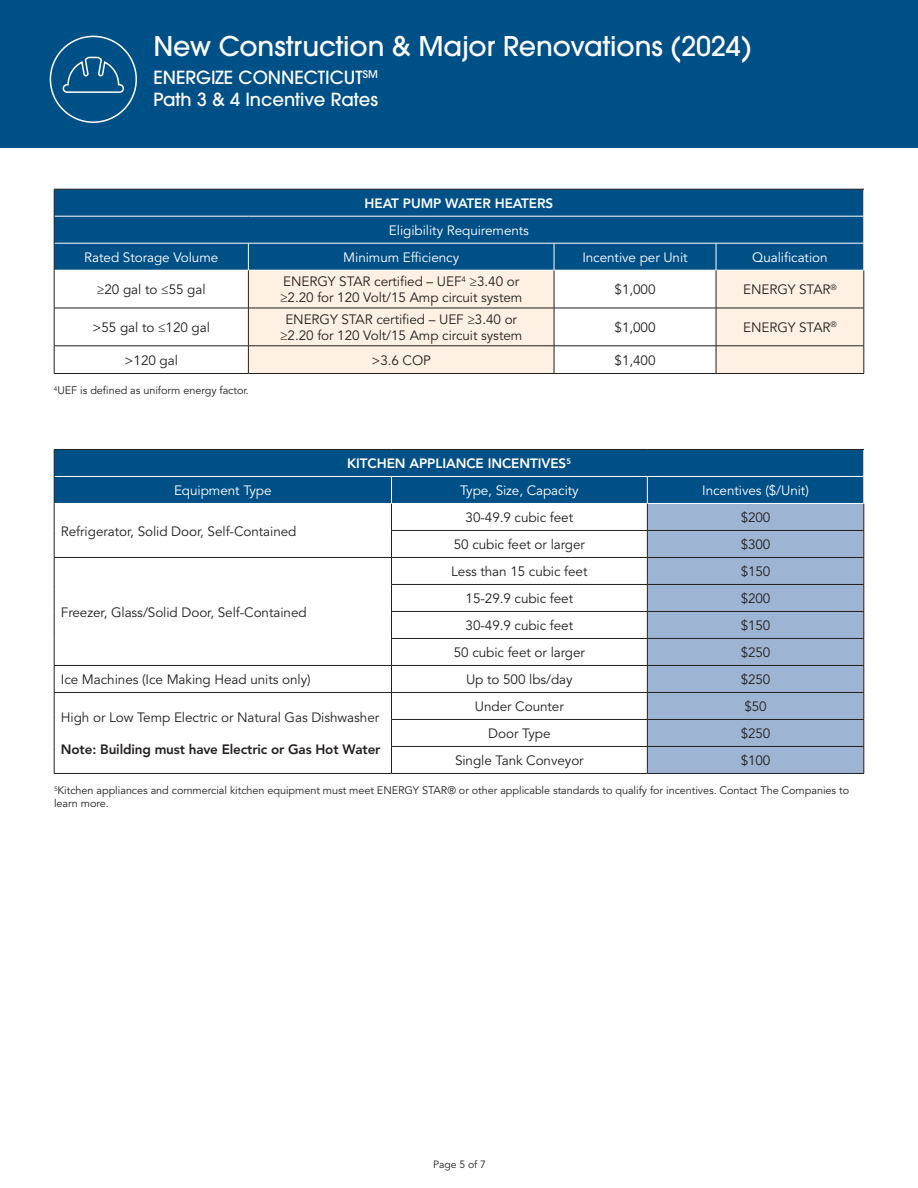
<style>
.page{position:relative;width:918px;height:1188px;background:#fff}
.page>*{position:absolute;margin:0;border:0;box-sizing:border-box;transform-origin:0 0}
.t1{font:500 27px "ITC Avant Garde Pro";letter-spacing:-.005em;color:#fff}
.t2{font:500 18px/21.6px "ITC Avant Garde Pro";color:#fff}
.t3{font:13.5px "Avenir LT Std";letter-spacing:-.005em;color:#231f20}
.Table_Header_-_Style{font:13.5px "Avenir LT Std";letter-spacing:-.005em;color:#fff}
.Table_Header_-_Style-2{font:800 13.5px "Avenir LT Std";letter-spacing:-.005em;color:#fff}
.t4{font:800 13.5px "Avenir LT Std";letter-spacing:-.01em;color:#231f20}
.Footnote_-_Style{font:10.8px/13px "Avenir LT Std";letter-spacing:-.005em;color:#231f20}
.t5{font:10.5px "Avenir LT Std";letter-spacing:-.005em;color:#231f20}
</style>
<div class="page">
<div style="left:0;top:0;width:918px;height:148px;background:#005088"></div>
<div style="left:50px;top:36px;width:87px;height:87px;border:2px solid #fff;border-radius:50%"></div>
<svg style="left:62px;top:56px;width:62px;height:37px"></svg>
<div style="left:55px;top:190px;width:809px;height:80px;background:#005088"></div>
<svg style="left:55px;top:271px;width:193px;height:102px"></svg>
<svg style="left:249px;top:271px;width:615px;height:102px;fill:#fef0e2"></svg>
<hr style="left:54px;top:216px;width:194px;height:1px;background:#fff">
<hr style="left:248px;top:216px;width:306px;height:1px;background:#fff">
<hr style="left:554px;top:216px;width:162px;height:1px;background:#fff">
<hr style="left:716px;top:216px;width:148px;height:1px;background:#fff">
<hr style="left:54px;top:243px;width:194px;height:1px;background:#fff">
<hr style="left:248px;top:243px;width:306px;height:1px;background:#fff">
<svg style="left:248px;top:243px;width:1px;height:27px"></svg>
<hr style="left:554px;top:243px;width:162px;height:1px;background:#fff">
<svg style="left:554px;top:243px;width:1px;height:27px"></svg>
<hr style="left:716px;top:243px;width:148px;height:1px;background:#fff">
<svg style="left:716px;top:243px;width:1px;height:27px"></svg>
<hr style="left:248px;top:270px;width:1px;height:38px;background:#231f20">
<hr style="left:554px;top:270px;width:1px;height:38px;background:#231f20">
<hr style="left:716px;top:270px;width:1px;height:38px;background:#231f20">
<hr style="left:864px;top:270px;width:1px;height:38px;background:#231f20">
<hr style="left:54px;top:308px;width:194px;height:1px;background:#231f20">
<hr style="left:248px;top:308px;width:306px;height:1px;background:#231f20">
<hr style="left:248px;top:308px;width:1px;height:38px;background:#231f20">
<hr style="left:554px;top:308px;width:162px;height:1px;background:#231f20">
<hr style="left:554px;top:308px;width:1px;height:38px;background:#231f20">
<hr style="left:716px;top:308px;width:148px;height:1px;background:#231f20">
<hr style="left:716px;top:308px;width:1px;height:38px;background:#231f20">
<hr style="left:864px;top:308px;width:1px;height:38px;background:#231f20">
<hr style="left:54px;top:346px;width:194px;height:1px;background:#231f20">
<hr style="left:248px;top:346px;width:306px;height:1px;background:#231f20">
<svg style="left:248px;top:346px;width:1px;height:27px"></svg>
<hr style="left:554px;top:346px;width:162px;height:1px;background:#231f20">
<svg style="left:554px;top:346px;width:1px;height:27px"></svg>
<hr style="left:716px;top:346px;width:148px;height:1px;background:#231f20">
<svg style="left:716px;top:346px;width:1px;height:27px"></svg>
<svg style="left:864px;top:346px;width:1px;height:27px"></svg>
<hr style="left:54px;top:373px;width:194px;height:1px;background:#231f20">
<hr style="left:248px;top:373px;width:306px;height:1px;background:#231f20">
<hr style="left:554px;top:373px;width:162px;height:1px;background:#231f20">
<hr style="left:716px;top:373px;width:148px;height:1px;background:#231f20">
<hr style="left:54px;top:189px;width:194px;height:1px;background:#231f20">
<hr style="left:248px;top:189px;width:306px;height:1px;background:#231f20">
<hr style="left:554px;top:189px;width:162px;height:1px;background:#231f20">
<hr style="left:716px;top:189px;width:148px;height:1px;background:#231f20">
<svg style="left:54px;top:189px;width:1px;height:81px"></svg>
<hr style="left:54px;top:270px;width:1px;height:38px;background:#231f20">
<hr style="left:54px;top:308px;width:1px;height:38px;background:#231f20">
<svg style="left:54px;top:346px;width:1px;height:27px"></svg>
<div style="left:55px;top:450px;width:809px;height:53px;background:#005088"></div>
<div style="left:648px;top:504px;width:216px;height:269px;background:#9db4d2"></div>
<hr style="left:54px;top:476px;width:338px;height:1px;background:#fff">
<hr style="left:392px;top:476px;width:255px;height:1px;background:#fff">
<hr style="left:647px;top:476px;width:217px;height:1px;background:#fff">
<hr style="left:391px;top:530px;width:256px;height:1px;background:#231f20">
<hr style="left:647px;top:530px;width:217px;height:1px;background:#231f20">
<hr style="left:54px;top:557px;width:338px;height:1px;background:#231f20">
<hr style="left:392px;top:557px;width:255px;height:1px;background:#231f20">
<hr style="left:647px;top:557px;width:217px;height:1px;background:#231f20">
<hr style="left:391px;top:584px;width:256px;height:1px;background:#231f20">
<hr style="left:647px;top:584px;width:217px;height:1px;background:#231f20">
<hr style="left:391px;top:611px;width:256px;height:1px;background:#231f20">
<hr style="left:647px;top:611px;width:217px;height:1px;background:#231f20">
<hr style="left:391px;top:638px;width:256px;height:1px;background:#231f20">
<hr style="left:647px;top:638px;width:217px;height:1px;background:#231f20">
<hr style="left:54px;top:665px;width:338px;height:1px;background:#231f20">
<hr style="left:392px;top:665px;width:255px;height:1px;background:#231f20">
<hr style="left:647px;top:665px;width:217px;height:1px;background:#231f20">
<hr style="left:54px;top:692px;width:338px;height:1px;background:#231f20">
<hr style="left:392px;top:692px;width:255px;height:1px;background:#231f20">
<hr style="left:647px;top:692px;width:217px;height:1px;background:#231f20">
<hr style="left:391px;top:719px;width:256px;height:1px;background:#231f20">
<hr style="left:647px;top:719px;width:217px;height:1px;background:#231f20">
<hr style="left:391px;top:746px;width:256px;height:1px;background:#231f20">
<svg style="left:391px;top:477px;width:1px;height:296px"></svg>
<hr style="left:647px;top:746px;width:217px;height:1px;background:#231f20">
<svg style="left:647px;top:477px;width:1px;height:296px"></svg>
<svg style="left:864px;top:503px;width:1px;height:270px"></svg>
<hr style="left:54px;top:773px;width:338px;height:1px;background:#231f20">
<hr style="left:392px;top:773px;width:255px;height:1px;background:#231f20">
<hr style="left:647px;top:773px;width:217px;height:1px;background:#231f20">
<hr style="left:54px;top:449px;width:338px;height:1px;background:#231f20">
<hr style="left:392px;top:449px;width:255px;height:1px;background:#231f20">
<hr style="left:647px;top:449px;width:217px;height:1px;background:#231f20">
<svg style="left:54px;top:450px;width:1px;height:323px"></svg>
<h1 class="t1" style="left:153px;top:29px;width:600px">New Construction &amp; Major Renovations (2024)</h1>
<h2 class="t2" style="left:153px;top:66px;width:226px">ENERGIZE CONNECTICUT<sup>SM<br></sup>Path 3 &amp; 4 Incentive Rates</h2>
<p class="Table_Header_-_Style-2" style="left:365px;top:195px;width:190px">HEAT PUMP WATER HEATERS</p>
<p class="Table_Header_-_Style" style="left:389px;top:222px;width:142px">Eligibility Requirements</p>
<p class="Table_Header_-_Style" style="left:84px;top:249px;width:135px">Rated Storage Volume</p>
<p class="Table_Header_-_Style" style="left:343px;top:249px;width:117px">Minimum Efficiency</p>
<p class="Table_Header_-_Style" style="left:582px;top:249px;width:107px">Incentive per Unit</p>
<p class="Table_Header_-_Style" style="left:752px;top:249px;width:77px">Qualification</p>
<p class="t3" style="left:97px;top:282px;width:110px">≥20 gal to ≤55 gal</p>
<p class="t3" style="left:283px;top:274px;width:238px">ENERGY STAR certified – UEF<sup>4</sup> ≥3.40 or</p>
<p class="t3" style="left:280px;top:290px;width:244px">≥2.20 for 120 Volt/15 Amp circuit system</p>
<p class="t3" style="left:615px;top:282px;width:42px">$1,000</p>
<p class="t3" style="left:743px;top:282px;width:95px">ENERGY STAR<sup>®</sup></p>
<p class="t3" style="left:93px;top:320px;width:119px">&gt;55 gal to ≤120 gal</p>
<p class="t3" style="left:285px;top:311px;width:233px">ENERGY STAR certified – UEF ≥3.40 or</p>
<p class="t3" style="left:280px;top:328px;width:244px">≥2.20 for 120 Volt/15 Amp circuit system</p>
<p class="t3" style="left:615px;top:320px;width:42px">$1,000</p>
<p class="t3" style="left:743px;top:320px;width:95px">ENERGY STAR<sup>®</sup></p>
<p class="t3" style="left:125px;top:352px;width:55px">&gt;120 gal</p>
<p class="t3" style="left:371px;top:352px;width:61px">&gt;3.6 COP</p>
<p class="t3" style="left:615px;top:352px;width:42px">$1,400</p>
<p class="Footnote_-_Style" style="left:54px;top:384px;width:196px"><sup>4</sup>UEF is defined as uniform energy factor.</p>
<p class="Table_Header_-_Style-2" style="left:347px;top:455px;width:225px">KITCHEN APPLIANCE INCENTIVES<sup>5</sup></p>
<p class="Table_Header_-_Style" style="left:174px;top:483px;width:99px">Equipment Type</p>
<p class="Table_Header_-_Style" style="left:460px;top:483px;width:120px">Type, Size, Capacity</p>
<p class="Table_Header_-_Style" style="left:702px;top:483px;width:108px">Incentives ($/Unit)</p>
<p class="t3" style="left:61px;top:523px;width:237px">Refrigerator, Solid Door, Self-Contained</p>
<p class="t3" style="left:466px;top:510px;width:109px">30-49.9 cubic feet</p>
<p class="t3" style="left:741px;top:510px;width:31px">$200</p>
<p class="t3" style="left:454px;top:537px;width:133px">50 cubic feet or larger</p>
<p class="t3" style="left:741px;top:537px;width:31px">$300</p>
<p class="t3" style="left:61px;top:604px;width:247px">Freezer, Glass/Solid Door, Self-Contained</p>
<p class="t3" style="left:451px;top:564px;width:138px">Less than 15 cubic feet</p>
<p class="t3" style="left:741px;top:564px;width:31px">$150</p>
<p class="t3" style="left:466px;top:591px;width:109px">15-29.9 cubic feet</p>
<p class="t3" style="left:741px;top:591px;width:31px">$200</p>
<p class="t3" style="left:466px;top:618px;width:109px">30-49.9 cubic feet</p>
<p class="t3" style="left:741px;top:618px;width:31px">$150</p>
<p class="t3" style="left:454px;top:645px;width:133px">50 cubic feet or larger</p>
<p class="t3" style="left:741px;top:645px;width:31px">$250</p>
<p class="t3" style="left:61px;top:672px;width:251px">Ice Machines (Ice Making Head units only)</p>
<p class="t3" style="left:466px;top:672px;width:108px">Up to 500 lbs/day</p>
<p class="t3" style="left:741px;top:672px;width:31px">$250</p>
<p class="t3" style="left:61px;top:709px;width:320px">High or Low Temp Electric or Natural Gas Dishwasher</p>
<p class="t4" style="left:61px;top:742px;width:321px">Note: Building must have Electric or Gas Hot Water</p>
<p class="t3" style="left:475px;top:699px;width:90px">Under Counter</p>
<p class="t3" style="left:744px;top:699px;width:24px">$50</p>
<p class="t3" style="left:488px;top:726px;width:64px">Door Type</p>
<p class="t3" style="left:741px;top:726px;width:31px">$250</p>
<p class="t3" style="left:455px;top:753px;width:130px">Single Tank Conveyor</p>
<p class="t3" style="left:741px;top:753px;width:31px">$100</p>
<p class="Footnote_-_Style" style="left:54px;top:784px;width:797px"><sup>5</sup>Kitchen appliances and commercial kitchen equipment must meet ENERGY STAR® or other applicable standards to qualify for incentives. Contact The Companies to learn more.</p>
<p class="t5" style="left:433px;top:1158px;width:54px">Page 5 of 7</p>
</div>
